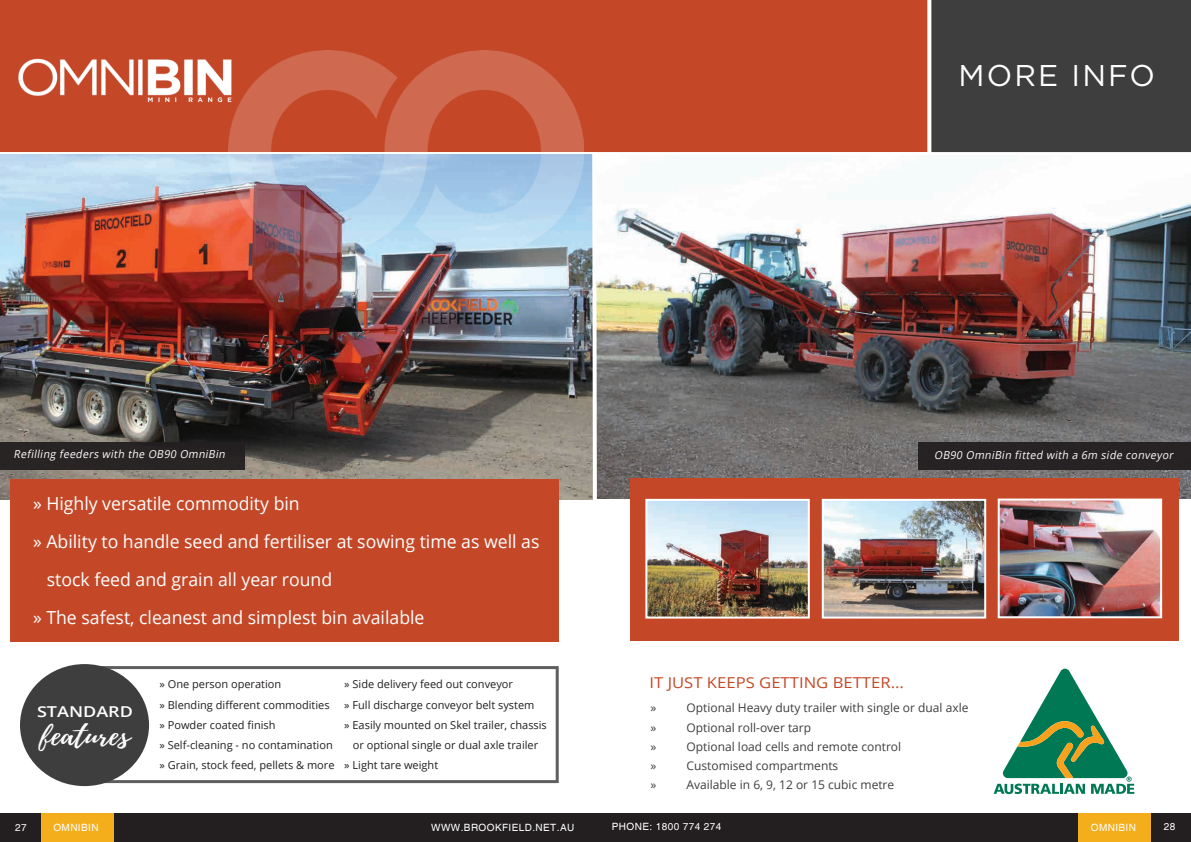
<style>
.page{position:relative;width:1191px;height:842px;background:#fff}
.page>*{position:absolute;margin:0;border:0;box-sizing:border-box;transform-origin:0 0}
.t1{font:30px "Gotham";letter-spacing:.07em;color:#fff}
.t2{font:27px "Playlist Script";color:#fff;scale:1.2 1}
.t3{font:18px "Open Sans";color:#fff}
.t4{font:15px "Open Sans";color:#c44828;scale:1.11 1}
.t5{font:600 15px "Open Sans";color:#fff;scale:1.2 1}
.t6{font:12px "Open Sans";color:#3e3e3f}
.t7{font:11px/21px "Open Sans";color:#231f20}
.t8{font:italic 11px "Open Sans";letter-spacing:.04em;color:#fff;scale:.95 1}
.t9{font:10px "Helvetica";letter-spacing:.04em;color:#fff}
</style>
<div class="page">
<div style="left:0;top:813px;width:612px;height:29px;background:#231f20"></div>
<div style="left:41px;top:813px;width:72px;height:29px;background:#f4ad1b"></div>
<img style="left:0;top:155px;width:1191px;height:344px">
<div style="left:0;top:0;width:595px;height:152px;background:#c44828"></div>
<img style="left:17px;top:56px;width:211px;height:47px">
<img style="left:228px;top:50px;width:355px;height:202px">
<div style="left:10px;top:479px;width:548px;height:162px;background:#c44828"></div>
<div style="left:0;top:442px;width:245px;height:27px;background:#231f20"></div>
<div style="left:76px;top:666px;width:482px;height:117px;background:#fff;border:3px solid #3e3e3f"></div>
<div style="left:20px;top:664px;width:129px;height:122px;background:#3e3e3f;border-radius:50%"></div>
<div style="left:585px;top:813px;width:606px;height:29px;background:#231f20"></div>
<div style="left:1078px;top:813px;width:72px;height:29px;background:#f4ad1b"></div>
<div style="left:595px;top:0;width:332px;height:152px;background:#c44828"></div>
<div style="left:931px;top:0;width:260px;height:153px;background:#3e3e3f"></div>
<svg style="left:993px;top:668px;width:142px;height:127px"></svg>
<div style="left:918px;top:442px;width:273px;height:27px;background:#231f20"></div>
<div style="left:630px;top:478px;width:548px;height:163px;background:#c44828"></div>
<img style="left:648px;top:502px;width:159px;height:114px">
<div style="left:645px;top:499px;width:165px;height:120px;border:2px solid #fff"></div>
<img style="left:825px;top:502px;width:158px;height:114px">
<div style="left:822px;top:499px;width:164px;height:120px;border:2px solid #fff"></div>
<img style="left:1000px;top:502px;width:159px;height:113px">
<div style="left:997px;top:499px;width:165px;height:119px;border:2px solid #fff"></div>
<svg style="left:590px;top:149px;width:9px;height:351px"></svg>
<h1 class="t1" style="left:958px;top:59px;width:198px">MORE INFO</h1>
<p class="t8" style="left:14px;top:447px;width:227px">Refilling feeders with the OB90 OmniBin</p>
<h3 class="t3" style="left:33px;top:491px;width:268px">» Highly versatile commodity bin</h3>
<h3 class="t3" style="left:33px;top:529px;width:508px">» Ability to handle seed and fertiliser at sowing time as well as</h3>
<h3 class="t3" style="left:47px;top:567px;width:287px">stock feed and grain all year round</h3>
<h3 class="t3" style="left:33px;top:605px;width:393px">» The safest, cleanest and simplest bin available</h3>
<h3 class="t5" style="left:37px;top:701px;width:81px">STANDARD</h3>
<h2 class="t2" style="left:40px;top:716px;width:76px">features</h2>
<p class="t7" style="left:159px;top:673px;width:172px">» One person operation<br>» Blending different commodities</p>
<p class="t7" style="left:159px;top:714px;width:177px;line-height:20px">» Powder coated finish<br>» Self-cleaning - no contamination » Grain, stock feed, pellets &amp; more</p>
<p class="t7" style="left:344px;top:673px;width:192px">» Side delivery feed out conveyor<br>» Full discharge conveyor belt system</p>
<p class="t7" style="left:344px;top:714px;width:204px">» Easily mounted on Skel trailer, chassis</p>
<p class="t7" style="left:353px;top:734px;width:187px">or optional single or dual axle trailer</p>
<p class="t7" style="left:344px;top:754px;width:96px">» Light tare weight</p>
<p class="t9" style="left:15px;top:822px;width:13px">27</p>
<p class="t9" style="left:53px;top:822px;width:47px">OMNIBIN</p>
<p class="t9" style="left:431px;top:822px;width:145px">WWW.BROOKFIELD.NET.AU</p>
<p class="t8" style="left:934px;top:448px;width:256px">OB90 OmniBin fitted with a 6m side conveyor</p>
<h3 class="t4" style="left:649px;top:673px;width:231px">IT JUST KEEPS GETTING BETTER...</h3>
<p class="t6" style="left:650px;top:700px;width:7px">»</p>
<p class="t6" style="left:686px;top:700px;width:283px">Optional Heavy duty trailer with single or dual axle</p>
<p class="t6" style="left:650px;top:720px;width:7px">»</p>
<p class="t6" style="left:686px;top:720px;width:126px">Optional roll-over tarp</p>
<p class="t6" style="left:650px;top:739px;width:7px">»</p>
<p class="t6" style="left:686px;top:739px;width:216px">Optional load cells and remote control</p>
<p class="t6" style="left:650px;top:758px;width:7px">»</p>
<p class="t6" style="left:686px;top:758px;width:153px">Customised compartments</p>
<p class="t6" style="left:650px;top:777px;width:7px">»</p>
<p class="t6" style="left:686px;top:777px;width:209px">Available in 6, 9, 12 or 15 cubic metre</p>
<p class="t9" style="left:612px;top:821px;width:111px">PHONE: 1800 774 274</p>
<p class="t9" style="left:1164px;top:821px;width:13px">28</p>
<p class="t9" style="left:1090px;top:822px;width:47px">OMNIBIN</p>
</div>
